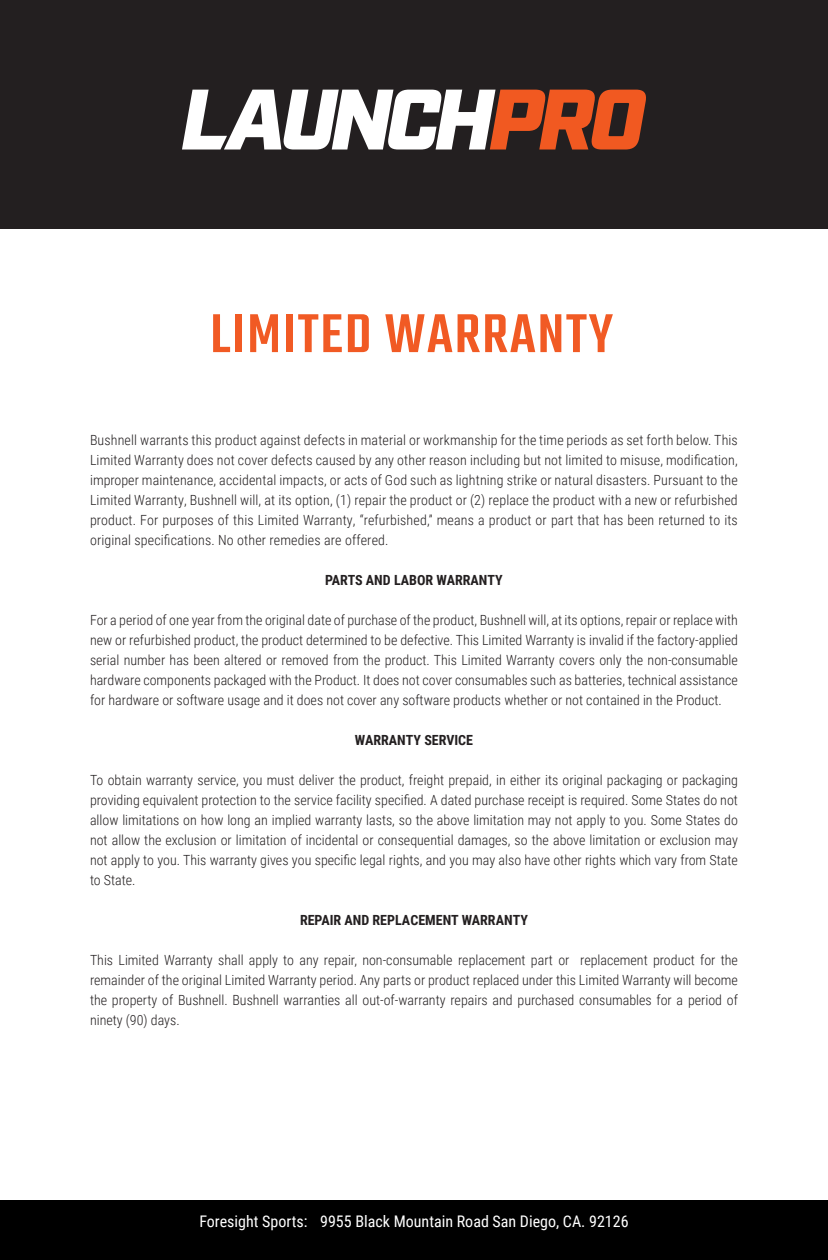
<style>
.page{position:relative;width:828px;height:1260px;background:#fff}
.page>*{position:absolute;margin:0;border:0;box-sizing:border-box;transform-origin:0 0}
.t1{font:500 60px "Teko";letter-spacing:.03em;color:#f15a24}
.t2{font:16px "Roboto Condensed";color:#fff}
.t3{font:300 14px/20px "Roboto Condensed";color:#231f20;text-align:justify}
.t4{font:700 14px "Roboto Condensed";color:#231f20}
</style>
<div class="page">
<div style="left:0;top:1px;width:828px;height:228px;background:#231f20"></div>
<svg style="left:182px;top:90px;width:464px;height:60px"></svg>
<div style="left:0;top:1200px;width:828px;height:60px;background:#000"></div>
<p class="t1" style="left:210px;top:299px;width:404px">LIMITED WARRANTY</p>
<p class="t3" style="left:90px;top:430px;width:649px">Bushnell warrants this product against defects in material or workmanship for the time periods as set forth below. This Limited Warranty does not cover defects caused by any other reason including but not limited to misuse, modification, improper maintenance, accidental impacts, or acts of God such as lightning strike or natural disasters. Pursuant to the Limited Warranty, Bushnell will, at its option, (1) repair the product or (2) replace the product with a new or refurbished product. For purposes of this Limited Warranty, “refurbished,” means a product or part that has been returned to its original specifications. No other remedies are offered.</p>
<p class="t4" style="left:325px;top:571px;width:179px">PARTS AND LABOR WARRANTY</p>
<p class="t3" style="left:90px;top:610px;width:650px">For a period of one year from the original date of purchase of the product, Bushnell will, at its options, repair or replace with new or refurbished product, the product determined to be defective. This Limited Warranty is invalid if the factory-applied serial number has been altered or removed from the product. This Limited Warranty covers only the non-consumable hardware components packaged with the Product. It does not cover consumables such as batteries, technical assistance for hardware or software usage and it does not cover any software products whether or not contained in the Product.</p>
<p class="t4" style="left:355px;top:731px;width:120px">WARRANTY SERVICE</p>
<p class="t3" style="left:90px;top:770px;width:650px">To obtain warranty service, you must deliver the product, freight prepaid, in either its original packaging or packaging providing equivalent protection to the service facility specified. A dated purchase receipt is required. Some States do not allow limitations on how long an implied warranty lasts, so the above limitation may not apply to you. Some States do not allow the exclusion or limitation of incidental or consequential damages, so the above limitation or exclusion may not apply to you. This warranty gives you specific legal rights, and you may also have other rights which vary from State to State.</p>
<p class="t4" style="left:300px;top:911px;width:229px">REPAIR AND REPLACEMENT WARRANTY</p>
<p class="t3" style="left:90px;top:950px;width:650px">This Limited Warranty shall apply to any repair, non-consumable replacement part or replacement product for the remainder of the original Limited Warranty period. Any parts or product replaced under this Limited Warranty will become the property of Bushnell. Bushnell warranties all out-of-warranty repairs and purchased consumables for a period of ninety (90) days.</p>
<p class="t2" style="left:199px;top:1210px;width:110px">Foresight Sports:</p>
<p class="t2" style="left:320px;top:1210px;width:310px">9955 Black Mountain Road San Diego, CA. 92126</p>
</div>
